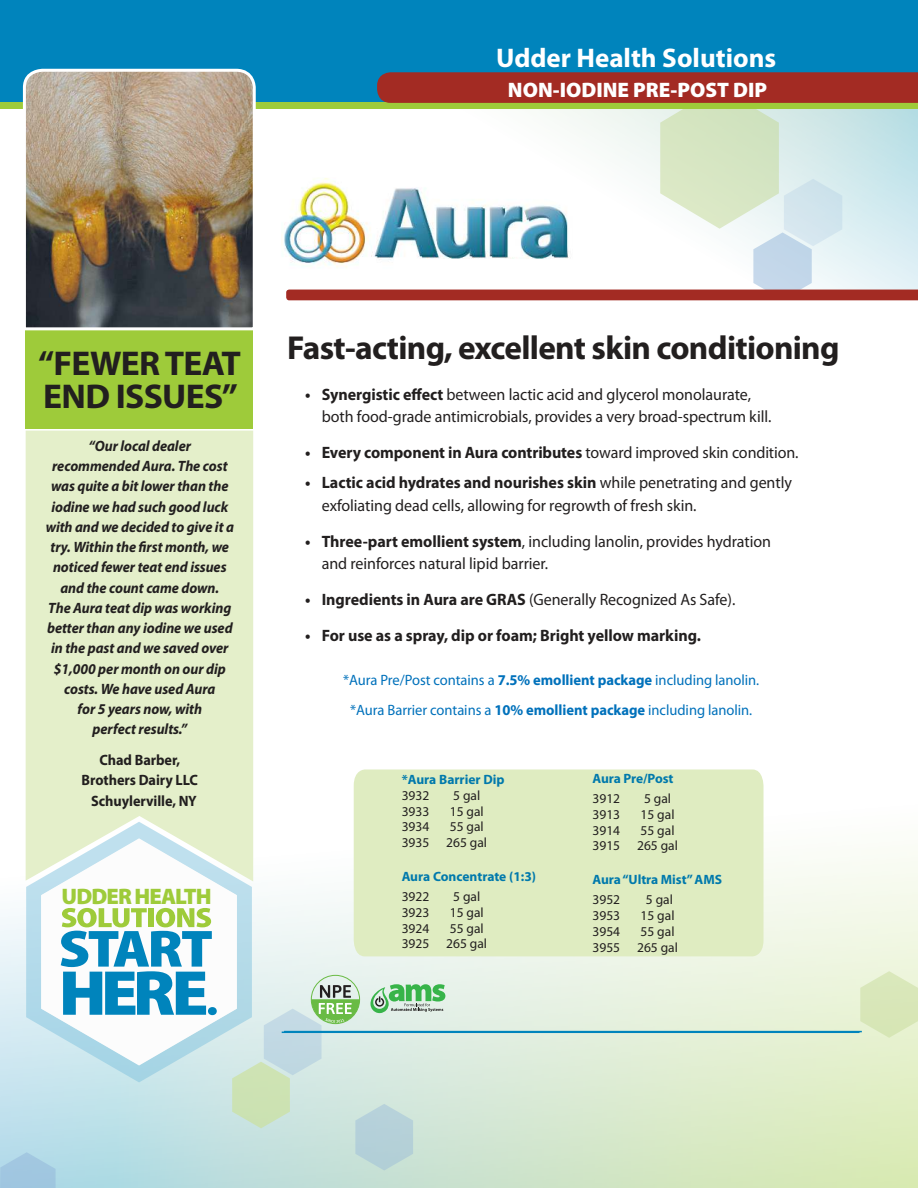
<style>
.page{position:relative;width:918px;height:1188px;background:#fff}
.page>*{position:absolute;margin:0;border:0;box-sizing:border-box;transform-origin:0 0}
.t1{font:700 34.5px/32.7px "Myriad Pro";letter-spacing:-.02em;color:#221f1f}
.t2{font:700 33.3px "Myriad Pro";letter-spacing:-.02em;color:#221f1f}
.t3{font:700 27px "Myriad Pro";color:#fff}
.t4{font:900 22.5px "Myriad Pro";letter-spacing:-.04em;color:#9ecb3a}
.t5{font:900 21px "Myriad Pro";color:#fff}
.t6{font:16.5px/22.5px "Myriad Pro";letter-spacing:-.005em;color:#221f1f}
.t7{font:700 16.5px "Myriad Pro";letter-spacing:-.005em;color:#221f1f}
.t8{font:italic 700 15px/20.2px "Myriad Pro";letter-spacing:-.005em;color:#221f1f;text-align:center;scale:.95 1}
.t9{font:15px/30px "Myriad Pro";letter-spacing:-.005em;color:#0071bb;text-align:center}
.t10{font:700 15px/20.2px "Myriad Pro";letter-spacing:-.005em;color:#221f1f;text-align:center;scale:.95 1}
.t11{font:13.5px "Myriad Pro";color:#221f1f}
.t12{font:700 13.5px "Myriad Pro";letter-spacing:-.005em;color:#0079ac}
.s1{font-weight:700}
.s2{font-weight:400}
</style>
<div class="page">
<div style="left:0;top:102px;width:918px;height:7px;background:#9ecb3a"></div>
<div style="left:0;top:0;width:918px;height:102px;background:#0084bc"></div>
<img style="left:0;top:802px;width:918px;height:386px">
<svg style="left:0;top:1152px;width:56px;height:36px;background:#a4cbe2"></svg>
<svg style="left:26px;top:881px;width:226px;height:201px;background:#c0e0eb"></svg>
<svg style="left:41px;top:881px;width:196px;height:185px"></svg>
<svg style="left:26px;top:431px;width:227px;height:450px;background:#e3efcd"></svg>
<div style="left:26px;top:323px;width:227px;height:106px;background:#9ecb3a"></div>
<svg style="left:286px;top:72px;width:631px;height:228px"></svg>
<svg style="left:860px;top:971px;width:58px;height:67px;background:#dce9bf"></svg>
<hr style="left:282px;top:1032px;width:578px;height:1px;background:#0084bc">
<img style="left:22px;top:68px;width:234px;height:264px">
<hr style="left:284px;top:1031px;width:578px;height:1px;background:#0084bc">
<img style="left:281px;top:177px;width:295px;height:101px">
<svg style="left:232px;top:984px;width:213px;height:186px;background:#c7e0d5"></svg>
<div style="left:354px;top:770px;width:410px;height:186px;background:#dfecc1"></div>
<svg style="left:61px;top:908px;width:151px;height:107px"></svg>
<div style="left:208px;top:1007px;width:9px;height:8px;background:#0084bc;border-radius:50%"></div>
<h3 class="t3" style="left:496px;top:48px;width:282px">Udder Health Solutions</h3>
<p class="t5" style="left:508px;top:77px;width:261px">NON-IODINE PRE-POST DIP</p>
<h1 class="t1" style="left:38px;top:350px;width:204px">“FEWER TEAT<br>END ISSUES”</h1>
<p class="t8" style="left:46px;top:437px;width:200px">“Our local dealer recommended Aura. The cost was quite a bit lower than the iodine we had such good luck with and we decided to give it a try. Within the first month, we noticed fewer teat end issues and the count came down.<br>The Aura teat dip was working better than any iodine we used in the past and we saved over $1,000 per month on our dip costs. We have used Aura<br>for 5 years now, with<br>perfect results.”</p>
<p class="t10" style="left:82px;top:751px;width:124px">Chad Barber,<br>Brothers Dairy LLC<br>Schuylerville, NY</p>
<h3 class="t4" style="left:62px;top:883px;width:152px">UDDER HEALTH</h3>
<h2 class="t2" style="left:287px;top:335px;width:554px">Fast-acting, excellent skin conditioning</h2>
<p class="t6" style="left:322px;top:385px;width:451px;text-indent:-16px"><span class="s1">• Synergistic effect</span> between lactic acid and glycerol monolaurate, both food-grade antimicrobials, provides a very broad-spectrum kill.</p>
<p class="t7" style="left:305px;top:447px;width:495px">• Every component in Aura contributes <span class="s2">toward improved skin condition.</span></p>
<p class="t6" style="left:322px;top:473px;width:472px;text-indent:-17px"><span class="s1">• Lactic acid hydrates and nourishes skin</span> while penetrating and gently exfoliating dead cells, allowing for regrowth of fresh skin.</p>
<p class="t6" style="left:322px;top:532px;width:451px;text-indent:-17px"><span class="s1">• Three-part emollient system</span>, including lanolin, provides hydration and reinforces natural lipid barrier.</p>
<p class="t6" style="left:305px;top:590px;width:432px"><span class="s1">• Ingredients in Aura are GRAS</span> (Generally Recognized As Safe).</p>
<p class="t7" style="left:305px;top:630px;width:397px">• For use as a spray, dip or foam; Bright yellow marking.</p>
<p class="t9" style="left:343px;top:666px;width:418px">*Aura Pre/Post contains a <span class="s1">7.5% emollient package</span> including lanolin. *Aura Barrier contains a <span class="s1">10% emollient package</span> including lanolin.</p>
<p class="t12" style="left:402px;top:774px;width:104px">*Aura Barrier Dip</p>
<p class="t11" style="left:402px;top:790px;width:29px">3932</p>
<p class="t11" style="left:453px;top:790px;width:29px">5 gal</p>
<p class="t11" style="left:402px;top:806px;width:29px">3933</p>
<p class="t11" style="left:450px;top:806px;width:35px">15 gal</p>
<p class="t11" style="left:402px;top:822px;width:29px">3934</p>
<p class="t11" style="left:450px;top:822px;width:35px">55 gal</p>
<p class="t11" style="left:402px;top:837px;width:29px">3935</p>
<p class="t11" style="left:446px;top:837px;width:42px">265 gal</p>
<p class="t12" style="left:402px;top:871px;width:136px">Aura Concentrate (1:3)</p>
<p class="t11" style="left:402px;top:891px;width:29px">3922</p>
<p class="t11" style="left:453px;top:891px;width:29px">5 gal</p>
<p class="t11" style="left:402px;top:907px;width:29px">3923</p>
<p class="t11" style="left:450px;top:907px;width:35px">15 gal</p>
<p class="t11" style="left:402px;top:923px;width:29px">3924</p>
<p class="t11" style="left:450px;top:923px;width:35px">55 gal</p>
<p class="t11" style="left:402px;top:939px;width:29px">3925</p>
<p class="t11" style="left:446px;top:939px;width:42px">265 gal</p>
<p class="t12" style="left:592px;top:773px;width:83px">Aura Pre/Post</p>
<p class="t11" style="left:592px;top:793px;width:29px">3912</p>
<p class="t11" style="left:644px;top:793px;width:29px">5 gal</p>
<p class="t11" style="left:592px;top:809px;width:29px">3913</p>
<p class="t11" style="left:641px;top:809px;width:35px">15 gal</p>
<p class="t11" style="left:592px;top:825px;width:29px">3914</p>
<p class="t11" style="left:641px;top:825px;width:35px">55 gal</p>
<p class="t11" style="left:592px;top:841px;width:29px">3915</p>
<p class="t11" style="left:637px;top:841px;width:42px">265 gal</p>
<p class="t12" style="left:592px;top:874px;width:131px">Aura “Ultra Mist” AMS</p>
<p class="t11" style="left:592px;top:895px;width:29px">3952</p>
<p class="t11" style="left:646px;top:895px;width:29px">5 gal</p>
<p class="t11" style="left:592px;top:910px;width:29px">3953</p>
<p class="t11" style="left:641px;top:910px;width:35px">15 gal</p>
<p class="t11" style="left:592px;top:926px;width:29px">3954</p>
<p class="t11" style="left:641px;top:926px;width:35px">55 gal</p>
<p class="t11" style="left:592px;top:942px;width:29px">3955</p>
<p class="t11" style="left:637px;top:942px;width:42px">265 gal</p>
</div>
